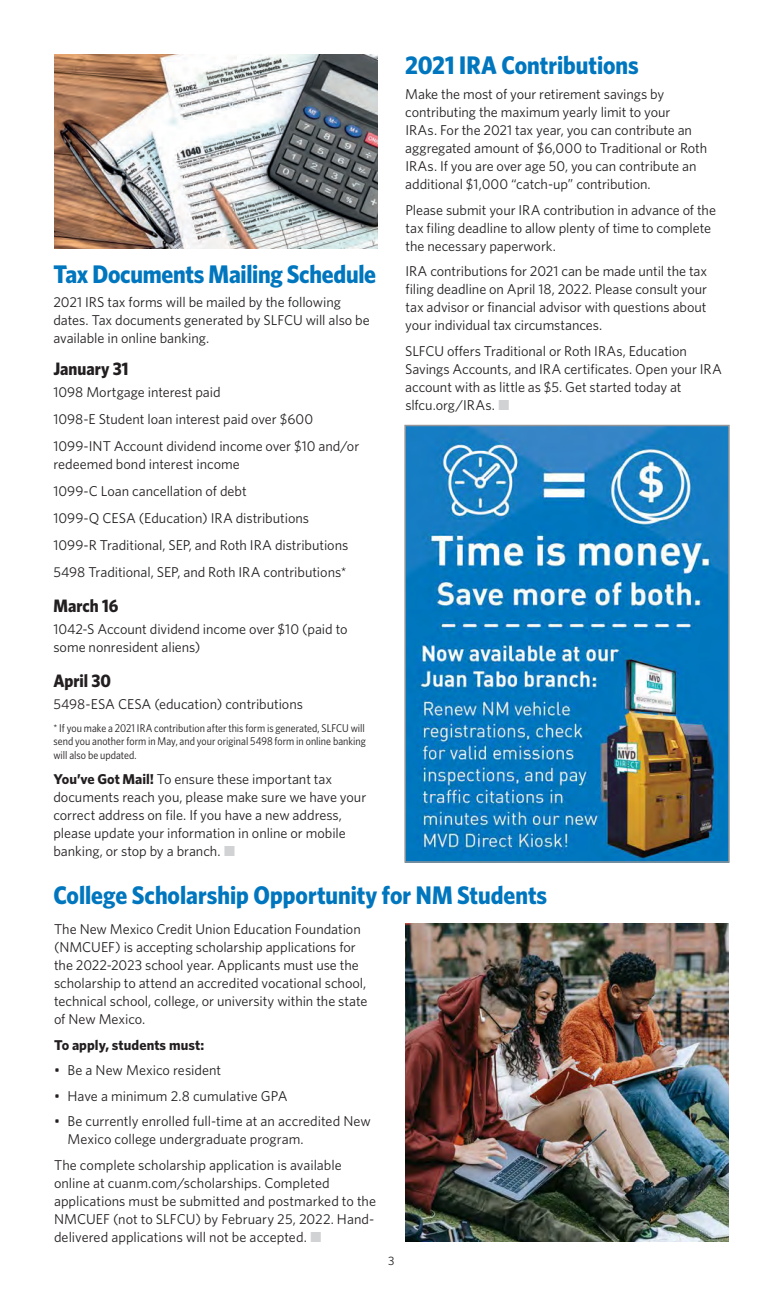
<style>
.page{position:relative;width:783px;height:1296px;background:#fff}
.page>*{position:absolute;margin:0;border:0;box-sizing:border-box;transform-origin:0 0}
.D_S_Header_Body_Copy{font:700 25.5px "Whitney Narrow";color:#0076be}
.D_S_subhead_14_black{font:700 18px "Whitney Narrow";color:#231f20}
.D_S_Body_Copy{font:14.25px/18px "Whitney";letter-spacing:-.005em;color:#231f20}
.D_S_Body_Copy-2{font:700 14.25px "Whitney";letter-spacing:.005em;color:#231f20}
.D_S_Body_Copy-3{font:12.15px "Whitney";color:#231f20}
.D_S_Body_Copy-4{font:11.25px/13.5px "Whitney Narrow";color:#231f20;text-align:justify}
.s1{font-weight:700}
.s2{color:#d1d2d4}
</style>
<div class="page">
<img style="left:407px;top:428px;width:320px;height:432px">
<div style="left:404px;top:425px;width:326px;height:438px;border:2px solid #939598"></div>
<img style="left:54px;top:54px;width:323px;height:195px">
<img style="left:405px;top:923px;width:324px;height:319px">
<p class="D_S_Header_Body_Copy" style="left:54px;top:257px;width:324px">Tax Documents Mailing Schedule</p>
<p class="D_S_Body_Copy" style="left:53px;top:293px;width:318px">2021 IRS tax forms will be mailed by the following dates. Tax documents generated by SLFCU will also be available in online banking.</p>
<p class="D_S_subhead_14_black" style="left:53px;top:357px;width:77px">January 31</p>
<p class="D_S_Body_Copy" style="left:53px;top:383px;width:169px">1098 Mortgage interest paid</p>
<p class="D_S_Body_Copy" style="left:53px;top:410px;width:261px">1098-E Student loan interest paid over $600</p>
<p class="D_S_Body_Copy" style="left:53px;top:437px;width:307px">1099-INT Account dividend income over $10 and/or redeemed bond interest income</p>
<p class="D_S_Body_Copy" style="left:53px;top:482px;width:195px">1099-C Loan cancellation of debt</p>
<p class="D_S_Body_Copy" style="left:53px;top:509px;width:257px">1099-Q CESA (Education) IRA distributions</p>
<p class="D_S_Body_Copy" style="left:53px;top:536px;width:296px">1099-R Traditional, SEP, and Roth IRA distributions</p>
<p class="D_S_Body_Copy" style="left:53px;top:563px;width:295px">5498 Traditional, SEP, and Roth IRA contributions*</p>
<p class="D_S_subhead_14_black" style="left:53px;top:594px;width:66px">March 16</p>
<p class="D_S_Body_Copy" style="left:53px;top:620px;width:296px">1042-S Account dividend income over $10 (paid to some nonresident aliens)</p>
<p class="D_S_subhead_14_black" style="left:53px;top:669px;width:59px">April 30</p>
<p class="D_S_Body_Copy" style="left:53px;top:695px;width:251px">5498-ESA CESA (education) contributions</p>
<p class="D_S_Body_Copy-4" style="left:53px;top:721px;width:314px">* If you make a 2021 IRA contribution after this form is generated, SLFCU will send you another form in May, and your original 5498 form in online banking will also be updated.</p>
<p class="D_S_Body_Copy" style="left:53px;top:770px;width:314px"><span class="s1">You’ve Got Mail!</span> To ensure these important tax documents reach you, please make sure we have your correct address on file. If you have a new address, please update your information in online or mobile banking, or stop by a branch. <span class="s2">■</span></p>
<p class="D_S_Header_Body_Copy" style="left:405px;top:48px;width:235px">2021 IRA Contributions</p>
<p class="D_S_Body_Copy" style="left:405px;top:85px;width:303px">Make the most of your retirement savings by contributing the maximum yearly limit to your<br>IRAs. For the 2021 tax year, you can contribute an aggregated amount of $6,000 to Traditional or Roth IRAs. If you are over age 50, you can contribute an additional $1,000 “catch-up” contribution.</p>
<p class="D_S_Body_Copy" style="left:405px;top:200px;width:312px">Please submit your IRA contribution in advance of the tax filing deadline to allow plenty of time to complete the necessary paperwork.</p>
<p class="D_S_Body_Copy" style="left:405px;top:262px;width:303px;text-align:justify">IRA contributions for 2021 can be made until the tax filing deadline on April 18, 2022. Please consult your tax advisor or financial advisor with questions about your individual tax circumstances.</p>
<p class="D_S_Body_Copy" style="left:405px;top:341px;width:318px">SLFCU offers Traditional or Roth IRAs, Education Savings Accounts, and IRA certificates. Open your IRA account with as little as $5. Get started today at slfcu.org/IRAs. <span class="s2">■</span></p>
<p class="D_S_Header_Body_Copy" style="left:53px;top:878px;width:495px">College Scholarship Opportunity for NM Students</p>
<p class="D_S_Body_Copy" style="left:54px;top:920px;width:315px">The New Mexico Credit Union Education Foundation (NMCUEF) is accepting scholarship applications for the 2022-2023 school year. Applicants must use the scholarship to attend an accredited vocational school, technical school, college, or university within the state of New Mexico.</p>
<p class="D_S_Body_Copy-2" style="left:54px;top:1035px;width:152px">To apply, students must:</p>
<p class="D_S_Body_Copy" style="left:54px;top:1061px;width:169px">• Be a New Mexico resident</p>
<p class="D_S_Body_Copy" style="left:54px;top:1087px;width:235px">• Have a minimum 2.8 cumulative GPA</p>
<p class="D_S_Body_Copy" style="left:68px;top:1112px;width:305px;text-indent:-14px">• Be currently enrolled full-time at an accredited New<br>Mexico college undergraduate program.</p>
<p class="D_S_Body_Copy" style="left:54px;top:1156px;width:324px">The complete scholarship application is available online at cuanm.com/scholarships. Completed applications must be submitted and postmarked to the NMCUEF (not to SLFCU) by February 25, 2022. Hand&shy;delivered applications will not be accepted. <span class="s2">■</span></p>
<p class="D_S_Body_Copy-3" style="left:388px;top:1253px;width:8px">3</p>
</div>
